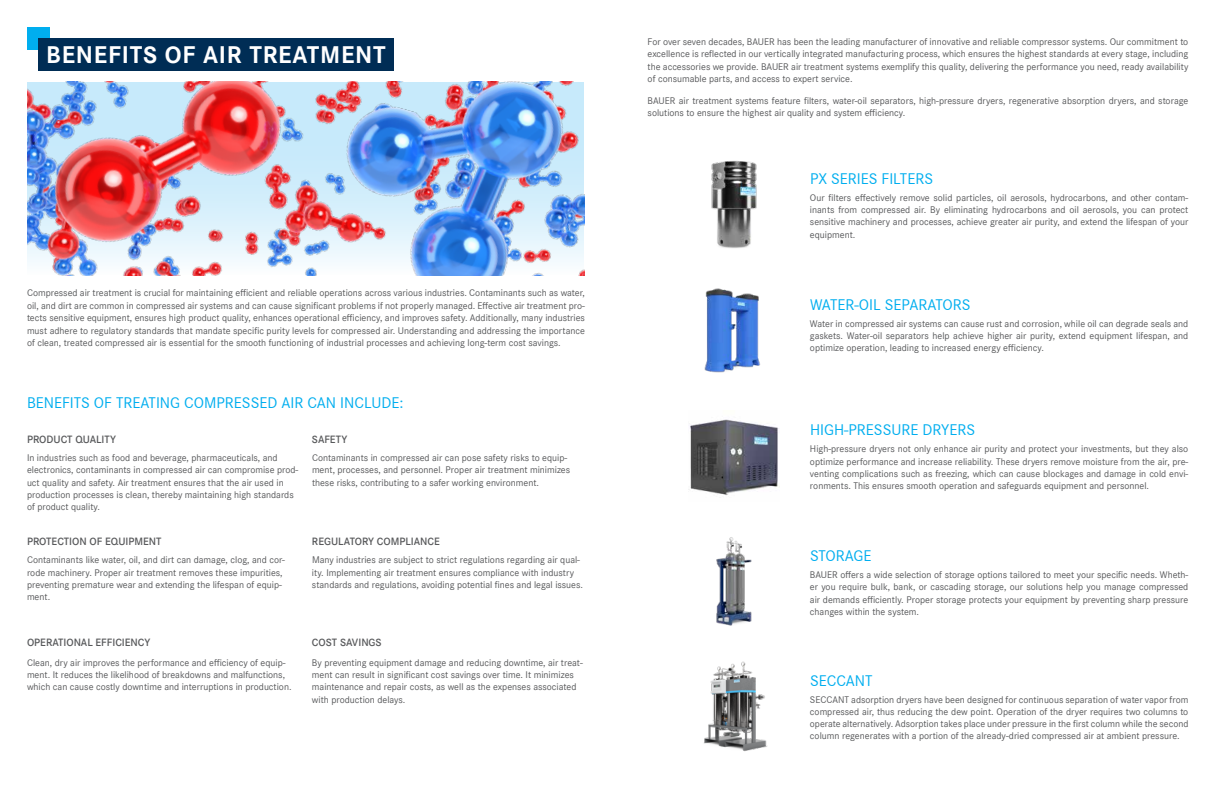
<style>
.page{position:relative;width:1224px;height:792px;background:#fff}
.page>*{position:absolute;margin:0;border:0;box-sizing:border-box;transform-origin:0 0}
.t1{font:700 25px "Corporate S Pro";letter-spacing:.03em;color:#fff}
.t2{font:16px "Corporate S Pro";color:#00aeef}
.t3{font:600 11px "Corporate S Pro";color:#58595b}
.t4{font:10px/12.4px "Corporate S Pro";color:#58595b;text-align:justify}
</style>
<div class="page">
<img style="left:27px;top:82px;width:558px;height:193px">
<div style="left:27px;top:27px;width:23px;height:23px;background:#00aeef"></div>
<div style="left:38px;top:38px;width:356px;height:33px;background:#002d55"></div>
<img style="left:711px;top:160px;width:46px;height:88px">
<img style="left:704px;top:288px;width:57px;height:85px">
<img style="left:688px;top:419px;width:91px;height:76px">
<img style="left:716px;top:537px;width:36px;height:89px">
<img style="left:704px;top:662px;width:63px;height:90px">
<h1 class="t1" style="left:46px;top:35px;width:341px">BENEFITS OF AIR TREATMENT</h1>
<p class="t4" style="left:27px;top:286px;width:560px">Compressed air treatment is crucial for maintaining efficient and reliable operations across various industries. Contaminants such as water, oil, and dirt are common in compressed air systems and can cause significant problems if not properly managed. Effective air treatment pro&shy;tects sensitive equipment, ensures high product quality, enhances operational efficiency, and improves safety. Additionally, many industries must adhere to regulatory standards that mandate specific purity levels for compressed air. Understanding and addressing the importance of clean, treated compressed air is essential for the smooth functioning of industrial processes and achieving long-term cost savings.</p>
<h2 class="t2" style="left:27px;top:392px;width:378px">BENEFITS OF TREATING COMPRESSED AIR CAN INCLUDE:</h2>
<p class="t3" style="left:27px;top:431px;width:91px">PRODUCT QUALITY</p>
<p class="t3" style="left:312px;top:431px;width:37px">SAFETY</p>
<p class="t4" style="left:27px;top:451px;width:273px;text-align:left">In industries such as food and beverage, pharmaceuticals, and electronics, contaminants in compressed air can compromise prod&shy;uct quality and safety. Air treatment ensures that the air used in production processes is clean, thereby maintaining high standards of product quality.</p>
<p class="t4" style="left:312px;top:451px;width:260px;text-align:left">Contaminants in compressed air can pose safety risks to equip&shy;ment, processes, and personnel. Proper air treatment minimizes these risks, contributing to a safer working environment.</p>
<p class="t3" style="left:27px;top:533px;width:136px">PROTECTION OF EQUIPMENT</p>
<p class="t3" style="left:312px;top:533px;width:129px">REGULATORY COMPLIANCE</p>
<p class="t4" style="left:27px;top:553px;width:260px;text-align:left">Contaminants like water, oil, and dirt can damage, clog, and cor&shy;rode machinery. Proper air treatment removes these impurities, preventing premature wear and extending the lifespan of equip&shy;ment.</p>
<p class="t4" style="left:312px;top:553px;width:273px;text-align:left">Many industries are subject to strict regulations regarding air qual&shy;ity. Implementing air treatment ensures compliance with industry standards and regulations, avoiding potential fines and legal issues.</p>
<p class="t3" style="left:27px;top:635px;width:125px">OPERATIONAL EFFICIENCY</p>
<p class="t3" style="left:312px;top:635px;width:71px">COST SAVINGS</p>
<p class="t4" style="left:27px;top:655px;width:266px;text-align:left">Clean, dry air improves the performance and efficiency of equip&shy;ment. It reduces the likelihood of breakdowns and malfunctions, which can cause costly downtime and interruptions in production.</p>
<p class="t4" style="left:312px;top:655px;width:272px;text-align:left">By preventing equipment damage and reducing downtime, air treat&shy;ment can result in significant cost savings over time. It minimizes maintenance and repair costs, as well as the expenses associated with production delays.</p>
<p class="t4" style="left:648px;top:35px;width:542px">For over seven decades, BAUER has been the leading manufacturer of innovative and reliable compressor systems. Our commitment to excellence is reflected in our vertically integrated manufacturing process, which ensures the highest standards at every stage, including the accessories we provide. BAUER air treatment systems exemplify this quality, delivering the performance you need, ready availability of consumable parts, and access to expert service.</p>
<p class="t4" style="left:648px;top:93px;width:542px">BAUER air treatment systems feature filters, water-oil separators, high-pressure dryers, regenerative absorption dryers, and storage solutions to ensure the highest air quality and system efficiency.</p>
<h2 class="t2" style="left:810px;top:167px;width:125px">PX SERIES FILTERS</h2>
<p class="t4" style="left:810px;top:190px;width:380px">Our filters effectively remove solid particles, oil aerosols, hydrocarbons, and other contam&shy;inants from compressed air. By eliminating hydrocarbons and oil aerosols, you can protect sensitive machinery and processes, achieve greater air purity, and extend the lifespan of your equipment.</p>
<h2 class="t2" style="left:810px;top:293px;width:162px">WATER-OIL SEPARATORS</h2>
<p class="t4" style="left:810px;top:316px;width:380px">Water in compressed air systems can cause rust and corrosion, while oil can degrade seals and gaskets. Water-oil separators help achieve higher air purity, extend equipment lifespan, and optimize operation, leading to increased energy efficiency.</p>
<h2 class="t2" style="left:810px;top:418px;width:167px">HIGH-PRESSURE DRYERS</h2>
<p class="t4" style="left:810px;top:442px;width:380px">High-pressure dryers not only enhance air purity and protect your investments, but they also optimize performance and increase reliability. These dryers remove moisture from the air, pre&shy;venting complications such as freezing, which can cause blockages and damage in cold envi&shy;ronments. This ensures smooth operation and safeguards equipment and personnel.</p>
<h2 class="t2" style="left:810px;top:544px;width:63px">STORAGE</h2>
<p class="t4" style="left:810px;top:567px;width:380px">BAUER offers a wide selection of storage options tailored to meet your specific needs. Wheth&shy;er you require bulk, bank, or cascading storage, our solutions help you manage compressed air demands efficiently. Proper storage protects your equipment by preventing sharp pressure changes within the system.</p>
<h2 class="t2" style="left:810px;top:669px;width:64px">SECCANT</h2>
<p class="t4" style="left:810px;top:693px;width:380px;line-height:12px">SECCANT adsorption dryers have been designed for continuous separation of water vapor from compressed air, thus reducing the dew point. Operation of the dryer requires two columns to operate alternatively. Adsorption takes place under pressure in the first column while the second column regenerates with a portion of the already-dried compressed air at ambient pressure.</p>
</div>
